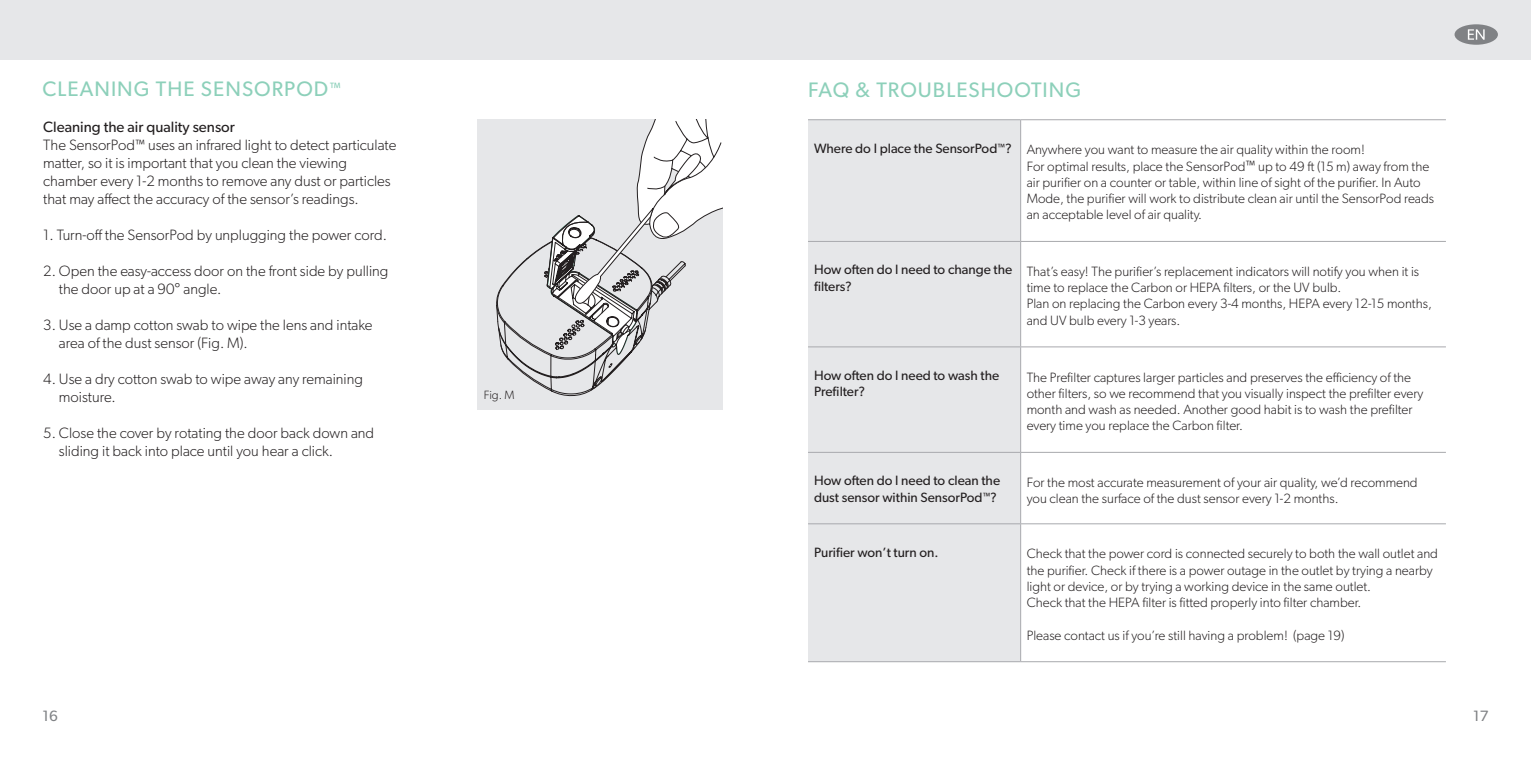
<style>
.page{position:relative;width:1531px;height:766px;background:#fff}
.page>*{position:absolute;margin:0;border:0;box-sizing:border-box;transform-origin:0 0}
.t1{font:21px "Gibson";letter-spacing:.05em;color:#8dd0ba}
.t2{font:300 15px/18px "Gibson";color:#231f20}
.t3{font:15px "Gibson";color:#231f20}
.t4{font:15px "Gibson";color:#808285}
.t5{font:300 13.5px/16.2px "Gibson";color:#231f20}
.t6{font:13.5px/16.2px "Gibson";color:#231f20}
.t7{font:300 12px "Gibson";color:#231f20}
.s1{font-size:12px}
</style>
<div class="page">
<div style="left:0;top:0;width:1531px;height:60px;background:#e6e7e9"></div>
<div style="left:1454px;top:24px;width:44px;height:21px;background:#808285;border-radius:50%"></div>
<svg style="left:1468px;top:29px;width:16px;height:11px"></svg>
<div style="left:808px;top:120px;width:212px;height:541px;background:#e6e7e9"></div>
<hr style="left:808px;top:119px;width:212px;height:1px;background:#a8a9ad">
<hr style="left:1020px;top:119px;width:426px;height:1px;background:#a8a9ad">
<hr style="left:1020px;top:120px;width:1px;height:121px;background:#a8a9ad">
<hr style="left:808px;top:241px;width:212px;height:1px;background:#a8a9ad">
<hr style="left:1020px;top:241px;width:426px;height:1px;background:#a8a9ad">
<hr style="left:1020px;top:242px;width:1px;height:104px;background:#a8a9ad">
<hr style="left:808px;top:346px;width:212px;height:1px;background:#a8a9ad">
<hr style="left:1020px;top:346px;width:426px;height:1px;background:#a8a9ad">
<hr style="left:1020px;top:347px;width:1px;height:105px;background:#a8a9ad">
<hr style="left:808px;top:452px;width:212px;height:1px;background:#a8a9ad">
<hr style="left:1020px;top:452px;width:426px;height:1px;background:#a8a9ad">
<hr style="left:1020px;top:452px;width:1px;height:71px;background:#a8a9ad">
<hr style="left:808px;top:523px;width:212px;height:1px;background:#a8a9ad">
<hr style="left:1020px;top:523px;width:426px;height:1px;background:#a8a9ad">
<hr style="left:1020px;top:524px;width:1px;height:137px;background:#a8a9ad">
<hr style="left:808px;top:661px;width:212px;height:1px;background:#a8a9ad">
<hr style="left:1020px;top:661px;width:426px;height:1px;background:#a8a9ad">
<div style="left:478px;top:120px;width:245px;height:290px;background:#e6e7e9"></div>
<svg style="left:496px;top:120px;width:227px;height:277px"></svg>
<p class="t1" style="left:43px;top:76px;width:300px">CLEANING THE SENSORPOD<sup>™</sup></p>
<p class="t1" style="left:808px;top:77px;width:275px">FAQ &amp; TROUBLESHOOTING</p>
<p class="t3" style="left:43px;top:117px;width:193px">Cleaning the air quality sensor</p>
<p class="t2" style="left:43px;top:135px;width:355px">The SensorPod<span class="s1">™</span> uses an infrared light to detect particulate matter, so it is important that you clean the viewing chamber every 1-2 months to remove any dust or particles that may affect the accuracy of the sensor’s readings.</p>
<p class="t2" style="left:43px;top:225px;width:345px">1. Turn-off the SensorPod by unplugging the power cord.</p>
<p class="t2" style="left:59px;top:261px;width:331px;text-indent:-16px">2. Open the easy-access door on the front side by pulling the door up at a 90° angle.</p>
<p class="t2" style="left:59px;top:315px;width:315px;text-indent:-16px">3. Use a damp cotton swab to wipe the lens and intake area of the dust sensor (Fig. M).</p>
<p class="t2" style="left:59px;top:369px;width:305px;text-indent:-16px">4. Use a dry cotton swab to wipe away any remaining moisture.</p>
<p class="t2" style="left:59px;top:423px;width:317px;text-indent:-16px">5. Close the cover by rotating the door back down and sliding it back into place until you hear a click.</p>
<p class="t7" style="left:484px;top:387px;width:32px">Fig. M</p>
<p class="t6" style="left:814px;top:140px;width:199px">Where do I place the SensorPod<sup>™</sup>?</p>
<p class="t5" style="left:1026px;top:141px;width:340px">Anywhere you want to measure the air quality within the room!</p>
<p class="t5" style="left:1026px;top:158px;width:409px">For optimal results, place the SensorPod<span class="s1">™</span> up to 49 ft (15 m) away from the air purifier on a counter or table, within line of sight of the purifier. In Auto Mode, the purifier will work to distribute clean air until the SensorPod reads an acceptable level of air quality.</p>
<p class="t6" style="left:814px;top:261px;width:200px">How often do I need to change the filters?</p>
<p class="t5" style="left:1026px;top:263px;width:394px">That’s easy! The purifier’s replacement indicators will notify you when it is time to replace the Carbon or HEPA filters, or the UV bulb.</p>
<p class="t5" style="left:1026px;top:295px;width:407px">Plan on replacing the Carbon every 3-4 months, HEPA every 12-15 months, and UV bulb every 1-3 years.</p>
<p class="t6" style="left:814px;top:367px;width:187px">How often do I need to wash the<br>Prefilter?</p>
<p class="t5" style="left:1026px;top:368px;width:398px">The Prefilter captures larger particles and preserves the efficiency of the other filters, so we recommend that you visually inspect the prefilter every month and wash as needed. Another good habit is to wash the prefilter every time you replace the Carbon filter.</p>
<p class="t6" style="left:814px;top:472px;width:188px">How often do I need to clean the dust sensor within SensorPod<sup>™</sup>?</p>
<p class="t5" style="left:1026px;top:474px;width:392px">For the most accurate measurement of your air quality, we’d recommend you clean the surface of the dust sensor every 1-2 months.</p>
<p class="t6" style="left:814px;top:543px;width:126px">Purifier won’t turn on.</p>
<p class="t5" style="left:1026px;top:545px;width:413px">Check that the power cord is connected securely to both the wall outlet and the purifier. Check if there is a power outage in the outlet by trying a nearby light or device, or by trying a working device in the same outlet.</p>
<p class="t5" style="left:1026px;top:594px;width:336px">Check that the HEPA filter is fitted properly into filter chamber.</p>
<p class="t5" style="left:1026px;top:626px;width:319px">Please contact us if you’re still having a problem! (page 19)</p>
<p class="t4" style="left:43px;top:707px;width:17px">16</p>
<p class="t4" style="left:1473px;top:707px;width:17px">17</p>
</div>
